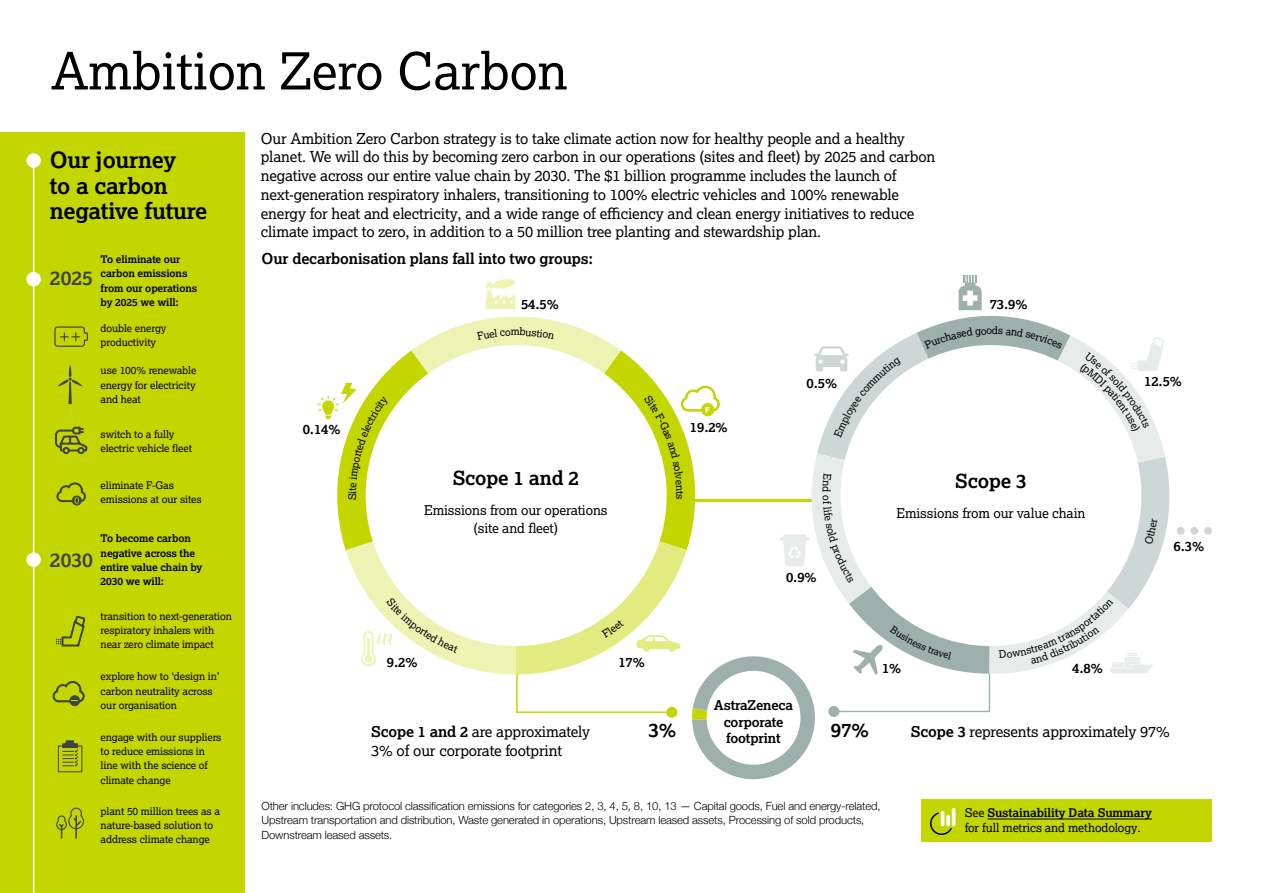
<style>
.page{position:relative;width:1263px;height:893px;background:#fff}
.page>*{position:absolute;margin:0;border:0;box-sizing:border-box;transform-origin:0 0}
.t1{font:51px "Lexia";color:#000}
.t2{font:700 22.5px/25.5px "Lexia";letter-spacing:-.01em;color:#000}
.t3{font:700 19.95px "Lexia";color:#3f4444}
.t4{font:700 19.5px "Lexia";letter-spacing:-.01em;color:#000}
.t5{font:15px/18.8px "Lexia";letter-spacing:-.01em;color:#000}
.t6{font:700 15px "Lexia";letter-spacing:-.01em;color:#000}
.t7{font:700 13.5px/16.5px "Lexia";letter-spacing:-.01em;color:#000;text-align:center}
.t8{font:13.5px/17.2px "Lexia";letter-spacing:-.01em;color:#000;text-align:center}
.t9{font:12px/15px "Lexia";letter-spacing:-.01em;color:#000}
.t10{font:300 11.25px/14.2px "Helvetica Neue";letter-spacing:-.01em;color:#000}
.t11{font:10.5px/14.2px "Lexia";letter-spacing:-.01em;color:#000}
.t12{font:700 10.5px/14.2px "Lexia";letter-spacing:-.01em;color:#000}
.t13{font:700 8.1px "Helvetica Neue";color:#fff}
.s1{font-weight:700}
</style>
<div class="page">
<div style="left:0;top:132px;width:244px;height:761px;background:#c4d600"></div>
<hr style="left:33px;top:164px;width:1px;height:729px;background:#fff">
<div style="left:26px;top:153px;width:15px;height:15px;background:#fff;border-radius:50%"></div>
<div style="left:26px;top:552px;width:15px;height:15px;background:#fff;border-radius:50%"></div>
<svg style="left:53px;top:681px;width:32px;height:25px"></svg>
<svg style="left:56px;top:616px;width:29px;height:30px"></svg>
<div style="left:58px;top:745px;width:24px;height:27px;border:1px solid #3f4444"></div>
<svg style="left:62px;top:740px;width:17px;height:26px"></svg>
<div style="left:26px;top:272px;width:15px;height:14px;background:#fff;border-radius:50%"></div>
<svg style="left:58px;top:365px;width:25px;height:39px"></svg>
<svg style="left:55px;top:427px;width:32px;height:27px"></svg>
<svg style="left:57px;top:482px;width:29px;height:23px"></svg>
<svg style="left:54px;top:326px;width:34px;height:21px"></svg>
<svg style="left:56px;top:807px;width:28px;height:32px"></svg>
<div style="left:1177px;top:527px;width:7px;height:8px;background:#ced7d5;border-radius:50%"></div>
<div style="left:1190px;top:527px;width:8px;height:8px;background:#ced7d5;border-radius:50%"></div>
<div style="left:1204px;top:527px;width:8px;height:8px;background:#ced7d5;border-radius:50%"></div>
<div style="left:921px;top:800px;width:291px;height:42px;background:#c4d600"></div>
<hr style="left:987px;top:819px;width:165px;height:1px;background:#000">
<hr style="left:952px;top:810px;width:3px;height:14px;background:#fff">
<svg style="left:930px;top:811px;width:23px;height:24px"></svg>
<svg style="left:317px;top:275px;width:853px;height:505px"></svg>
<h1 class="t1" style="left:51px;top:39px;width:518px">Ambition Zero Carbon</h1>
<h2 class="t2" style="left:50px;top:147px;width:159px">Our journey<br>to a carbon negative future</h2>
<h3 class="t3" style="left:50px;top:265px;width:45px">2025</h3>
<p class="t12" style="left:101px;top:252px;width:98px">To eliminate our carbon emissions from our operations by 2025 we will:</p>
<p class="t11" style="left:101px;top:321px;width:67px">double energy productivity</p>
<p class="t11" style="left:101px;top:363px;width:97px;text-align:justify">use 100% renewable energy for electricity and heat</p>
<p class="t11" style="left:101px;top:427px;width:93px">switch to a fully electric vehicle fleet</p>
<p class="t11" style="left:101px;top:478px;width:103px">eliminate F-Gas emissions at our sites</p>
<h3 class="t3" style="left:50px;top:547px;width:45px">2030</h3>
<p class="t12" style="left:101px;top:531px;width:103px">To become carbon negative across the entire value chain by<br>2030 we will:</p>
<p class="t11" style="left:101px;top:609px;width:133px">transition to next-generation respiratory inhalers with near zero climate impact</p>
<p class="t11" style="left:101px;top:669px;width:121px">explore how to ‘design in’ carbon neutrality across our organisation</p>
<p class="t11" style="left:101px;top:730px;width:122px">engage with our suppliers to reduce emissions in line with the science of climate change</p>
<p class="t11" style="left:101px;top:803px;width:121px">plant 50 million trees as a nature-based solution to address climate change</p>
<p class="t5" style="left:261px;top:129px;width:676px">Our Ambition Zero Carbon strategy is to take climate action now for healthy people and a healthy planet. We will do this by becoming zero carbon in our operations (sites and fleet) by 2025 and carbon negative across our entire value chain by 2030. The $1 billion programme includes the launch of next-generation respiratory inhalers, transitioning to 100% electric vehicles and 100% renewable energy for heat and electricity, and a wide range of efficiency and clean energy initiatives to reduce climate impact to zero, in addition to a 50 million tree planting and stewardship plan.</p>
<p class="t6" style="left:262px;top:249px;width:333px">Our decarbonisation plans fall into two groups:</p>
<p class="t7" style="left:521px;top:296px;width:39px">54.5%</p>
<p class="t13" style="left:705px;top:403px;width:6px">F</p>
<p class="t7" style="left:303px;top:420px;width:39px">0.14%</p>
<p class="t7" style="left:690px;top:418px;width:39px">19.2%</p>
<p class="t7" style="left:807px;top:374px;width:32px">0.5%</p>
<p class="t7" style="left:990px;top:296px;width:39px">73.9%</p>
<h3 class="t4" style="left:453px;top:466px;width:128px">Scope 1 and 2</h3>
<p class="t8" style="left:424px;top:501px;width:185px">Emissions from our operations (site and fleet)</p>
<p class="t7" style="left:387px;top:654px;width:32px">9.2%</p>
<p class="t7" style="left:618px;top:654px;width:28px">17%</p>
<p class="t7" style="left:786px;top:568px;width:32px">0.9%</p>
<h3 class="t4" style="left:955px;top:469px;width:73px">Scope 3</h3>
<p class="t8" style="left:896px;top:505px;width:191px">Emissions from our value chain</p>
<p class="t7" style="left:882px;top:660px;width:21px">1%</p>
<p class="t7" style="left:1072px;top:660px;width:32px">4.8%</p>
<p class="t7" style="left:1144px;top:372px;width:39px">12.5%</p>
<p class="t7" style="left:1173px;top:537px;width:32px">6.3%</p>
<p class="t7" style="left:714px;top:696px;width:81px">AstraZeneca corporate footprint</p>
<p class="t5" style="left:371px;top:722px;width:221px"><span class="s1">Scope 1 and 2</span> are approximately</p>
<h3 class="t4" style="left:648px;top:717px;width:29px">3%</h3>
<h3 class="t4" style="left:831px;top:717px;width:40px">97%</h3>
<p class="t5" style="left:371px;top:740px;width:193px">3% of our corporate footprint</p>
<p class="t10" style="left:261px;top:798px;width:620px">Other includes: GHG protocol classification emissions for categories 2, 3, 4, 5, 8, 10, 13 — Capital goods, Fuel and energy-related,<br>Upstream transportation and distribution, Waste generated in operations, Upstream leased assets, Processing of sold products,<br>Downstream leased assets.</p>
<p class="t5" style="left:911px;top:722px;width:260px"><span class="s1">Scope 3</span> represents approximately 97%</p>
<p class="t9" style="left:965px;top:805px;width:189px">See <span class="s1">Sustainability Data Summary </span>for full metrics and methodology.</p>
</div>
